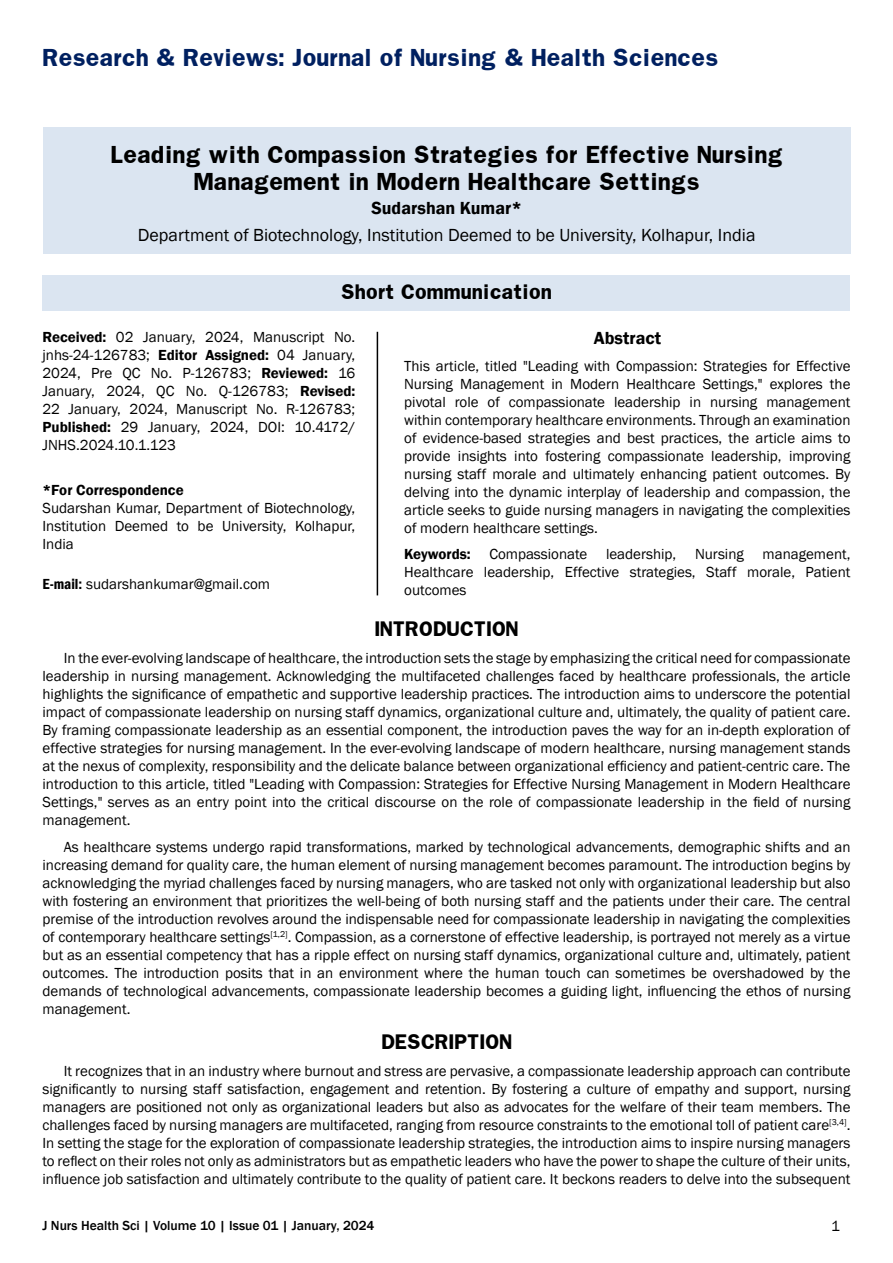
<style>
.page{position:relative;width:893px;height:1263px;background:#fff}
.page>*{position:absolute;margin:0;border:0;box-sizing:border-box;transform-origin:0 0}
.t1{font:700 21px/27px "Franklin";color:#000;text-align:center}
.t2{font:700 21px "Franklin";color:#002060}
.t3{font:18px "Franklin Gothic";color:#000}
.t4{font:700 18px "Franklin";color:#000}
.t5{font:600 18px "Franklin Gothic";color:#000}
.t6{font:15px/18px "Franklin Gothic";color:#000;text-align:justify}
.t7{font:600 15px "Franklin Gothic";color:#000}
.t8{font:500 13.5px "Franklin Gothic";color:#000}
.s1{font-weight:600}
.s2{font-weight:600;font-stretch:condensed}
</style>
<div class="page">
<div style="left:43px;top:128px;width:808px;height:126px;background:#dbe5f1"></div>
<div style="left:43px;top:275px;width:807px;height:35px;background:#dbe5f1"></div>
<hr style="left:377px;top:332px;width:1px;height:263px;background:#000">
<h1 class="t2" style="left:43px;top:43px;width:677px">Research &amp; Reviews: Journal of Nursing &amp; Health Sciences</h1>
<h1 class="t1" style="left:110px;top:141px;width:674px">Leading with Compassion Strategies for Effective Nursing<br>Management in Modern Healthcare Settings</h1>
<p class="t5" style="left:371px;top:197px;width:152px">Sudarshan Kumar*</p>
<p class="t3" style="left:138px;top:224px;width:619px">Department of Biotechnology, Institution Deemed to be University, Kolhapur, India</p>
<p class="t4" style="left:341px;top:280px;width:213px">Short Communication</p>
<p class="t6" style="left:43px;top:329px;width:314px"><span class="s1">Received:</span> 02 January, 2024, Manuscript No. jnhs-24-126783; <span class="s1">Editor Assigned:</span> 04 January, 2024, Pre QC No. P-126783; <span class="s1">Reviewed:</span> 16<br>January, 2024, QC No. Q-126783; <span class="s1">Revised:<br></span>22 January, 2024, Manuscript No. R-126783; <span class="s1">Published:</span> 29 January, 2024, DOI: 10.4172/ JNHS.2024.10.1.123</p>
<p class="t7" style="left:43px;top:481px;width:143px">*For Correspondence</p>
<p class="t6" style="left:43px;top:500px;width:314px">Sudarshan Kumar, Department of Biotechnology, Institution Deemed to be University, Kolhapur, India</p>
<p class="t6" style="left:43px;top:575px;width:229px"><span class="s2">E-mail:</span> sudarshankumar@gmail.com</p>
<p class="t5" style="left:594px;top:327px;width:69px">Abstract</p>
<p class="t6" style="left:404px;top:357px;width:448px">This article, titled "Leading with Compassion: Strategies for Effective Nursing Management in Modern Healthcare Settings," explores the pivotal role of compassionate leadership in nursing management within contemporary healthcare environments. Through an examination of evidence-based strategies and best practices, the article aims to provide insights into fostering compassionate leadership, improving nursing staff morale and ultimately enhancing patient outcomes. By delving into the dynamic interplay of leadership and compassion, the article seeks to guide nursing managers in navigating the complexities of modern healthcare settings.</p>
<p class="t6" style="left:404px;top:546px;width:448px"><span class="s1">Keywords:</span> Compassionate leadership, Nursing management, Healthcare leadership, Effective strategies, Staff morale, Patient outcomes</p>
<p class="t4" style="left:374px;top:617px;width:146px">INTRODUCTION</p>
<p class="t6" style="left:43px;top:649px;width:809px;text-indent:21px">In the ever-evolving landscape of healthcare, the introduction sets the stage by emphasizing the critical need for compassionate leadership in nursing management. Acknowledging the multifaceted challenges faced by healthcare professionals, the article highlights the significance of empathetic and supportive leadership practices. The introduction aims to underscore the potential impact of compassionate leadership on nursing staff dynamics, organizational culture and, ultimately, the quality of patient care.<br>By framing compassionate leadership as an essential component, the introduction paves the way for an in-depth exploration of effective strategies for nursing management. In the ever-evolving landscape of modern healthcare, nursing management stands at the nexus of complexity, responsibility and the delicate balance between organizational efficiency and patient-centric care. The introduction to this article, titled "Leading with Compassion: Strategies for Effective Nursing Management in Modern Healthcare Settings," serves as an entry point into the critical discourse on the role of compassionate leadership in the field of nursing management.</p>
<p class="t6" style="left:43px;top:838px;width:809px;text-indent:21px">As healthcare systems undergo rapid transformations, marked by technological advancements, demographic shifts and an increasing demand for quality care, the human element of nursing management becomes paramount. The introduction begins by acknowledging the myriad challenges faced by nursing managers, who are tasked not only with organizational leadership but also with fostering an environment that prioritizes the well-being of both nursing staff and the patients under their care. The central premise of the introduction revolves around the indispensable need for compassionate leadership in navigating the complexities of contemporary healthcare settings<sup>[1,2]</sup>. Compassion, as a cornerstone of effective leadership, is portrayed not merely as a virtue but as an essential competency that has a ripple effect on nursing staff dynamics, organizational culture and, ultimately, patient outcomes. The introduction posits that in an environment where the human touch can sometimes be overshadowed by the demands of technological advancements, compassionate leadership becomes a guiding light, influencing the ethos of nursing management.</p>
<p class="t4" style="left:381px;top:1029px;width:132px">DESCRIPTION</p>
<p class="t6" style="left:43px;top:1062px;width:809px;text-indent:21px">It recognizes that in an industry where burnout and stress are pervasive, a compassionate leadership approach can contribute significantly to nursing staff satisfaction, engagement and retention. By fostering a culture of empathy and support, nursing managers are positioned not only as organizational leaders but also as advocates for the welfare of their team members. The challenges faced by nursing managers are multifaceted, ranging from resource constraints to the emotional toll of patient care<sup>[3,4]</sup>.<br>In setting the stage for the exploration of compassionate leadership strategies, the introduction aims to inspire nursing managers to reflect on their roles not only as administrators but as empathetic leaders who have the power to shape the culture of their units, influence job satisfaction and ultimately contribute to the quality of patient care. It beckons readers to delve into the subsequent</p>
<p class="t8" style="left:43px;top:1217px;width:333px">J Nurs Health Sci | Volume 10 | Issue 01 | January, 2024</p>
<p class="t6" style="left:831px;top:1217px;width:10px">1</p>
</div>
